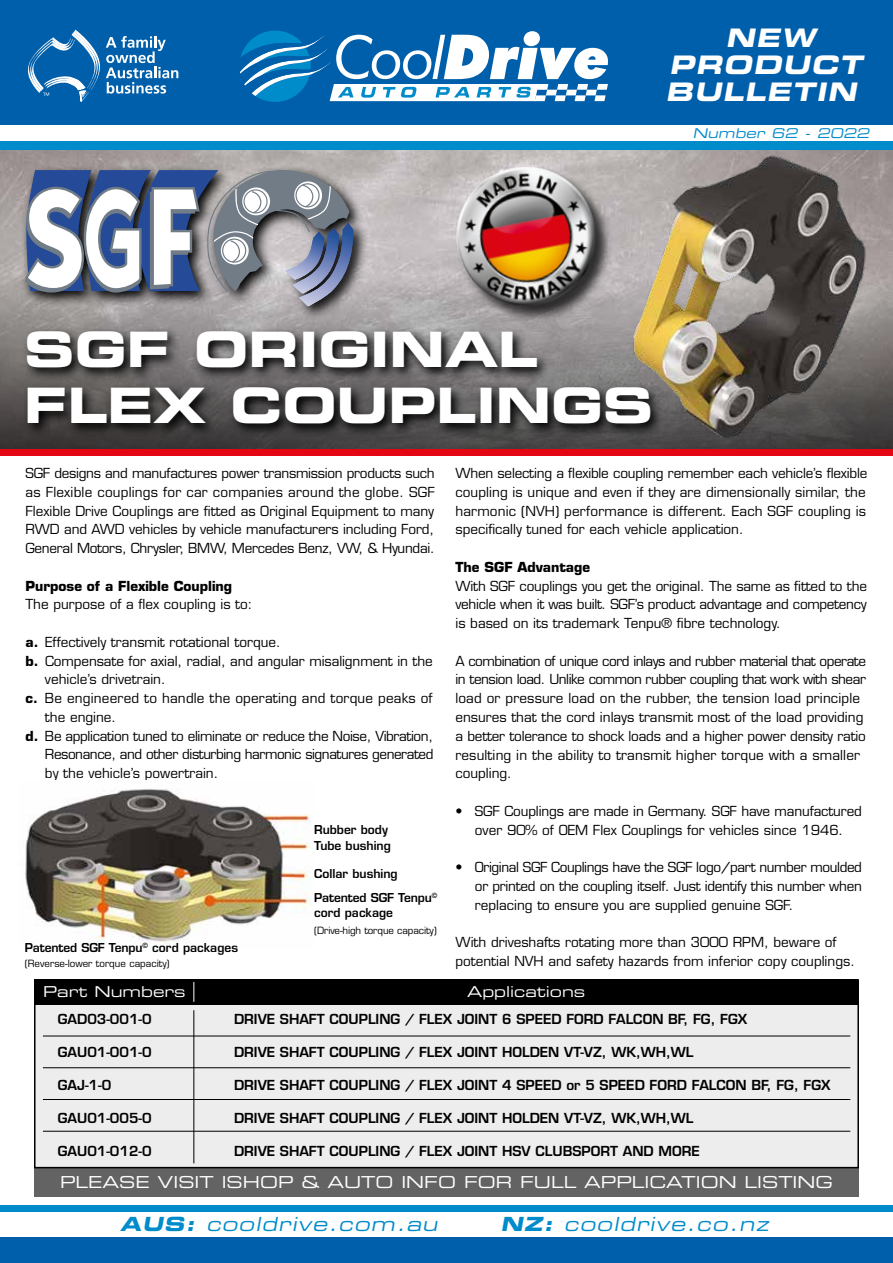
<style>
.page{position:relative;width:893px;height:1263px;background:#fff}
.page>*{position:absolute;margin:0;border:0;box-sizing:border-box;transform-origin:0 0}
.t1{font:48.75px/56.2px "Eurostile Bold Extended Two";color:#fff}
.t2{font:italic 25.5px/27px "Eurostile LT Std Bold Ex 2";color:#fff;text-align:center}
.t3{font:italic 19.5px "Eurostile LT Std Ex 2";color:#008bcb}
.t4{font:16.5px "Eurostile Extended Two";color:#fff}
.t5{font:15px "Eurostile Extended Two";color:#fff}
.t6{font:13.5px/18.8px "Eurostile";color:#000;text-align:justify}
.t7{font:600 13.5px "Eurostile";color:#000}
.t8{font:13.5px "Eurostile";letter-spacing:-.025em;color:#000}
.t9{font:13.5px "Eurostile";letter-spacing:-.03em;color:#000}
.t10{font:700 13.5px "Eurostile";color:#000}
.t11{font:italic 13.5px "Eurostile LT Std Ex 2";color:#008bcb}
.t12{font:600 12px/15.5px "Eurostile";color:#000}
.t13{font:9.75px "Eurostile";color:#000}
.s1{font-weight:700}
.s2{font-family:"Eurostile LT Std Bold Ex 2"}
</style>
<div class="page">
<div style="left:34px;top:1167px;width:825px;height:30px;background:#646363"></div>
<div style="left:35px;top:980px;width:823px;height:187px;background:#ededed"></div>
<div style="left:34px;top:979px;width:825px;height:189px;border:2px solid #000"></div>
<img style="left:0;top:150px;width:893px;height:127px">
<svg style="left:0;top:277px;width:893px;height:172px;background:#706d6c"></svg>
<div style="left:0;top:0;width:893px;height:124px;background:#005faa"></div>
<div style="left:0;top:141px;width:893px;height:9px;background:#008bcb"></div>
<div style="left:0;top:1237px;width:893px;height:26px;background:#005faa"></div>
<div style="left:0;top:1205px;width:893px;height:7px;background:#008bcb"></div>
<svg style="left:240px;top:30px;width:368px;height:72px"></svg>
<svg style="left:28px;top:30px;width:150px;height:72px"></svg>
<div style="left:0;top:449px;width:893px;height:6px;background:#e30613"></div>
<svg style="left:23px;top:327px;width:606px;height:111px;background:#4d4b4b"></svg>
<svg style="left:20px;top:164px;width:348px;height:157px;background:#a7a2a2"></svg>
<svg style="left:25px;top:168px;width:328px;height:138px"></svg>
<img style="left:629px;top:153px;width:240px;height:290px">
<img style="left:25px;top:789px;width:287px;height:159px">
<div style="left:35px;top:979px;width:823px;height:26px;background:#000"></div>
<hr style="left:43px;top:1036px;width:807px;height:1px;background:#000">
<hr style="left:43px;top:1067px;width:807px;height:1px;background:#000">
<hr style="left:43px;top:1099px;width:807px;height:1px;background:#000">
<hr style="left:43px;top:1131px;width:807px;height:1px;background:#000">
<hr style="left:194px;top:1010px;width:1px;height:153px;background:#000">
<svg style="left:194px;top:982px;width:1px;height:20px"></svg>
<svg style="left:439px;top:151px;width:179px;height:174px;background:#a89189"></svg>
<h2 class="t2" style="left:666px;top:24px;width:204px">NEW<br>PRODUCT<br>BULLETIN</h2>
<p class="t11" style="left:693px;top:123px;width:181px">Number 62 - 2022</p>
<h1 class="t1" style="left:24px;top:321px;width:631px">SGF ORIGINAL<br>FLEX COUPLINGS</h1>
<p class="t6" style="left:26px;top:464px;width:411px">SGF designs and manufactures power transmission products such as Flexible couplings for car companies around the globe. SGF Flexible Drive Couplings are fitted as Original Equipment to many RWD and AWD vehicles by vehicle manufacturers including Ford, General Motors, Chrysler, BMW, Mercedes Benz, VW, &amp; Hyundai.</p>
<p class="t10" style="left:26px;top:577px;width:208px">Purpose of a Flexible Coupling</p>
<p class="t6" style="left:26px;top:595px;width:229px">The purpose of a flex coupling is to:</p>
<p class="t6" style="left:26px;top:633px;width:257px"><span class="s1">a.</span> Effectively transmit rotational torque.</p>
<p class="t6" style="left:26px;top:651px;width:409px"><span class="s1">b.</span> Compensate for axial, radial, and angular misalignment in the</p>
<p class="t6" style="left:45px;top:670px;width:122px">vehicle’s drivetrain.</p>
<p class="t6" style="left:25px;top:689px;width:409px"><span class="s1">c.</span> Be engineered to handle the operating and torque peaks of</p>
<p class="t6" style="left:45px;top:708px;width:73px">the engine.</p>
<p class="t8" style="left:25px;top:728px;width:409px"><span class="s1">d.</span> Be application tuned to eliminate or reduce the Noise, Vibration,</p>
<p class="t9" style="left:45px;top:746px;width:390px">Resonance, and other disturbing harmonic signatures generated</p>
<p class="t6" style="left:45px;top:764px;width:175px">by the vehicle’s powertrain.</p>
<p class="t12" style="left:25px;top:940px;width:215px">Patented SGF Tenpu<sup>©</sup> cord packages</p>
<p class="t13" style="left:25px;top:958px;width:146px">(Reverse-lower torque capacity)</p>
<p class="t12" style="left:314px;top:822px;width:78px">Rubber body<br>Tube bushing</p>
<p class="t12" style="left:314px;top:861px;width:125px;line-height:24.5px">Collar bushing<br>Patented SGF Tenpu<sup>©</sup></p>
<p class="t12" style="left:314px;top:905px;width:81px">cord package</p>
<p class="t13" style="left:314px;top:924px;width:124px">(Drive-high torque capacity)</p>
<p class="t6" style="left:455px;top:464px;width:413px;text-align:left">When selecting a flexible coupling remember each vehicle’s flexible coupling is unique and even if they are dimensionally similar, the harmonic (NVH) performance is different. Each SGF coupling is specifically tuned for each vehicle application.</p>
<p class="t10" style="left:455px;top:559px;width:136px">The SGF Advantage</p>
<p class="t6" style="left:455px;top:576px;width:413px">With SGF couplings you get the original. The same as fitted to the vehicle when it was built. SGF’s product advantage and competency is based on its trademark Tenpu® fibre technology.</p>
<p class="t6" style="left:455px;top:651px;width:412px;text-align:left">A combination of unique cord inlays and rubber material that operate in tension load. Unlike common rubber coupling that work with shear load or pressure load on the rubber, the tension load principle ensures that the cord inlays transmit most of the load providing a better tolerance to shock loads and a higher power density ratio resulting in the ability to transmit higher torque with a smaller coupling.</p>
<p class="t6" style="left:455px;top:801px;width:408px;text-align:center">• SGF Couplings are made in Germany. SGF have manufactured over 90% of OEM Flex Couplings for vehicles since 1946.</p>
<p class="t6" style="left:475px;top:858px;width:389px;text-indent:-19px">• Original SGF Couplings have the SGF logo/part number moulded or printed on the coupling itself. Just identify this number when replacing to ensure you are supplied genuine SGF.</p>
<p class="t6" style="left:455px;top:933px;width:401px">With driveshafts rotating more than 3000 RPM, beware of potential NVH and safety hazards from inferior copy couplings.</p>
<p class="t5" style="left:43px;top:982px;width:144px">Part Numbers</p>
<p class="t5" style="left:467px;top:982px;width:120px">Applications</p>
<p class="t7" style="left:58px;top:1011px;width:95px">GAD03-001-0</p>
<p class="t7" style="left:234px;top:1011px;width:515px">DRIVE SHAFT COUPLING / FLEX JOINT 6 SPEED FORD FALCON BF, FG, FGX</p>
<p class="t7" style="left:58px;top:1044px;width:95px">GAU01-001-0</p>
<p class="t7" style="left:234px;top:1044px;width:461px">DRIVE SHAFT COUPLING / FLEX JOINT HOLDEN VT-VZ, WK,WH,WL</p>
<p class="t7" style="left:58px;top:1077px;width:55px">GAJ-1-0</p>
<p class="t7" style="left:234px;top:1077px;width:598px">DRIVE SHAFT COUPLING / FLEX JOINT 4 SPEED or 5 SPEED FORD FALCON BF, FG, FGX</p>
<p class="t7" style="left:58px;top:1110px;width:95px">GAU01-005-0</p>
<p class="t7" style="left:234px;top:1110px;width:461px">DRIVE SHAFT COUPLING / FLEX JOINT HOLDEN VT-VZ, WK,WH,WL</p>
<p class="t7" style="left:58px;top:1143px;width:95px">GAU01-012-0</p>
<p class="t7" style="left:234px;top:1143px;width:467px">DRIVE SHAFT COUPLING / FLEX JOINT HSV CLUBSPORT AND MORE</p>
<p class="t4" style="left:60px;top:1171px;width:774px">PLEASE VISIT ISHOP &amp; AUTO INFO FOR FULL APPLICATION LISTING</p>
<h3 class="t3" style="left:120px;top:1211px;width:323px"><span class="s2">AUS:</span> cooldrive.com.au</h3>
<h3 class="t3" style="left:501px;top:1211px;width:274px"><span class="s2">NZ:</span> cooldrive.co.nz</h3>
</div>
